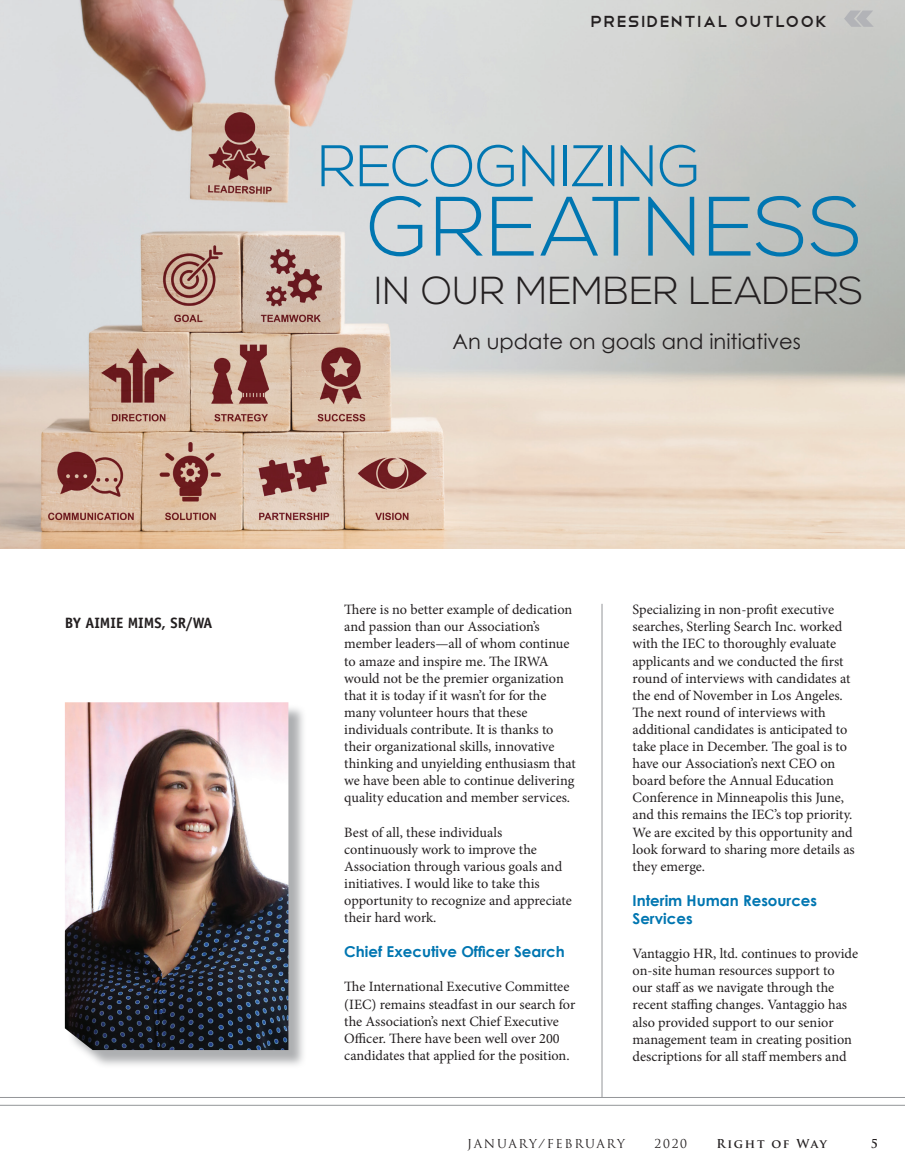
<style>
.page{position:relative;width:905px;height:1175px;background:#fff}
.page>*{position:absolute;margin:0;border:0;box-sizing:border-box;transform-origin:0 0}
.t1{font:300 84px "Nexa";letter-spacing:.015em;color:#0076b1}
.t2{font:300 58.5px "Nexa";letter-spacing:-.005em;color:#0076b1}
.t3{font:300 39px "Nexa";letter-spacing:.005em;color:#231f20}
.t4{font:21px "Century Gothic";color:#231f20}
.t5{font:21px "Telegrafico";letter-spacing:.025em;color:#231f20}
.BodyCopy{font:700 15px/18px "Century Gothic";color:#0076b1}
.t6{font:700 15px "Officina Sans Std";color:#231f20}
.BodyCopy-2{font:14.25px/17.1px "Minion Pro";letter-spacing:-.005em;color:#231f20}
.t7{font:12px "Trajan Pro";letter-spacing:.14em;color:#231f20}
.t8{font:700 12px "Trajan Pro";letter-spacing:.13em;color:#231f20}
</style>
<div class="page">
<img style="left:0;top:0;width:904px;height:548px">
<svg style="left:844px;top:11px;width:29px;height:16px"></svg>
<hr style="left:0;top:1104px;width:904px;height:1px;background:#939598">
<hr style="left:0;top:1097px;width:904px;height:1px;background:#939598">
<hr style="left:601px;top:604px;width:1px;height:493px;background:#939598">
<div style="left:67px;top:704px;width:240px;height:364px;background:#939598;opacity:.75"></div>
<img style="left:65px;top:702px;width:223px;height:348px">
<p class="t6" style="left:65px;top:614px;width:149px">BY AIMIE MIMS, SR/WA</p>
<p class="t5" style="left:590px;top:7px;width:239px">PRESIDENTIAL OUTLOOK</p>
<p class="t2" style="left:318px;top:132px;width:385px">RECOGNIZING</p>
<p class="t1" style="left:367px;top:178px;width:496px">GREATNESS</p>
<p class="t3" style="left:374px;top:268px;width:490px">IN OUR MEMBER LEADERS</p>
<p class="t4" style="left:452px;top:328px;width:350px">An update on goals and initiatives</p>
<p class="BodyCopy-2" style="left:344px;top:601px;width:233px">There is no better example of dedication and passion than our Association’s member leaders—all of whom continue to amaze and inspire me. The IRWA would not be the premier organization that it is today if it wasn’t for for the many volunteer hours that these individuals contribute. It is thanks to their organizational skills, innovative thinking and unyielding enthusiasm that we have been able to continue delivering quality education and member services.</p>
<p class="BodyCopy-2" style="left:344px;top:823px;width:229px">Best of all, these individuals continuously work to improve the Association through various goals and initiatives. I would like to take this opportunity to recognize and appreciate their hard work.</p>
<p class="BodyCopy" style="left:344px;top:942px;width:222px">Chief Executive Officer Search</p>
<p class="BodyCopy-2" style="left:344px;top:978px;width:232px">The International Executive Committee (IEC) remains steadfast in our search for the Association’s next Chief Executive Officer. There have been well over 200 candidates that applied for the position.</p>
<p class="BodyCopy-2" style="left:632px;top:601px;width:224px">Specializing in non-profit executive searches, Sterling Search Inc. worked with the IEC to thoroughly evaluate applicants and we conducted the first round of interviews with candidates at the end of November in Los Angeles.<br>The next round of interviews with additional candidates is anticipated to take place in December. The goal is to have our Association’s next CEO on board before the Annual Education Conference in Minneapolis this June, and this remains the IEC’s top priority.<br>We are excited by this opportunity and look forward to sharing more details as they emerge.</p>
<p class="BodyCopy" style="left:632px;top:891px;width:186px">Interim Human Resources<br>Services</p>
<p class="BodyCopy-2" style="left:632px;top:945px;width:227px">Vantaggio HR, ltd. continues to provide on-site human resources support to our staff as we navigate through the recent staffing changes. Vantaggio has also provided support to our senior management team in creating position descriptions for all staff members and</p>
<p class="t7" style="left:467px;top:1136px;width:159px">JANUARY/FEBRUARY</p>
<p class="t7" style="left:654px;top:1136px;width:34px">2020</p>
<p class="t8" style="left:716px;top:1136px;width:112px">Right of Way</p>
<p class="t8" style="left:870px;top:1136px;width:9px">5</p>
</div>
